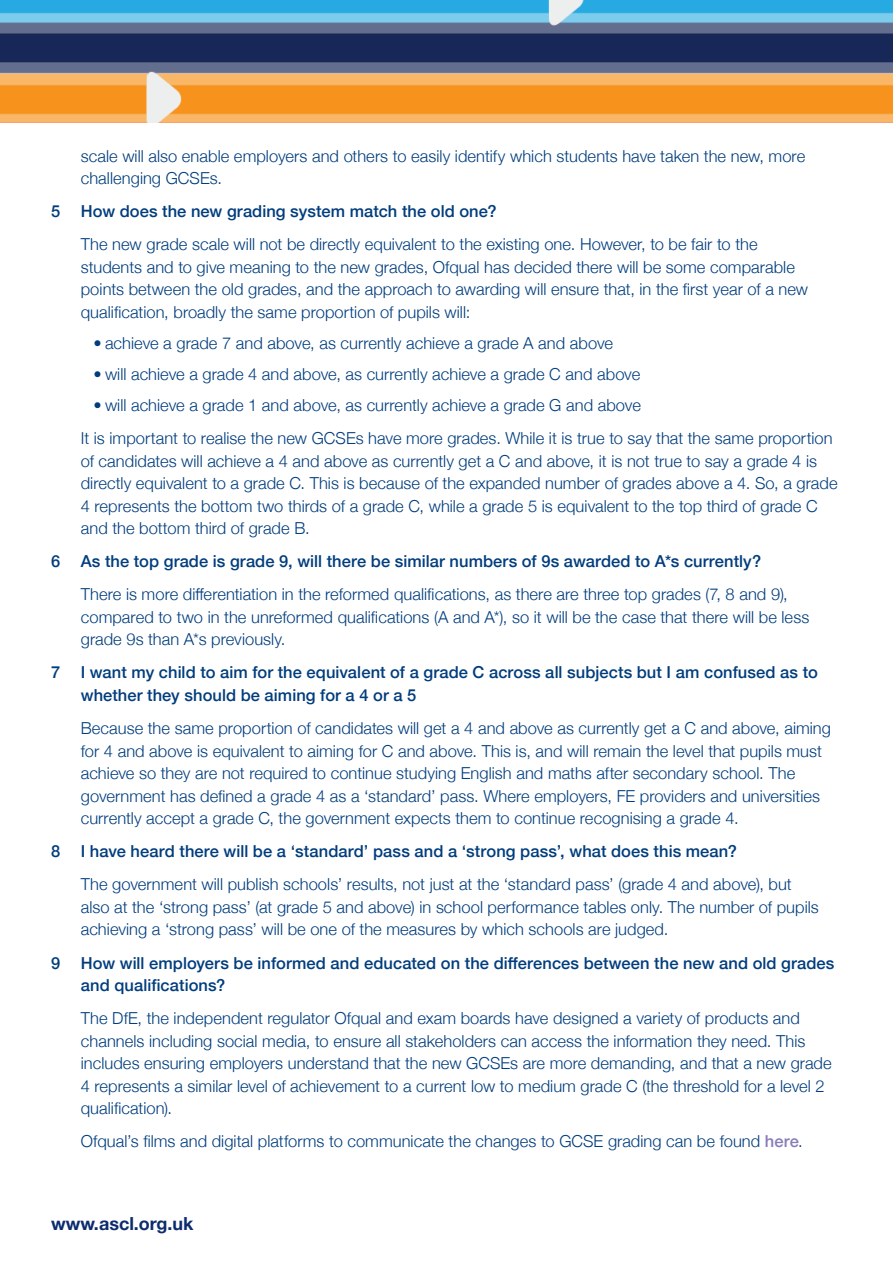
<style>
.page{position:relative;width:893px;height:1263px;background:#fff}
.page>*{position:absolute;margin:0;border:0;box-sizing:border-box;transform-origin:0 0}
.t1{font:700 18px "Helvetica Neue";color:#0d2c6e}
.t2{font:300 16.5px/22.5px "Helvetica Neue";letter-spacing:.005em;color:#013d7d}
.t3{font:500 16.5px/22.5px "Helvetica Neue";letter-spacing:.005em;color:#013d7d}
.s1{font-weight:500;color:#897db8}
</style>
<div class="page">
<img style="left:0;top:0;width:893px;height:123px">
<p class="t2" style="left:81px;top:143px;width:726px">scale will also enable employers and others to easily identify which students have taken the new, more challenging GCSEs.</p>
<p class="t3" style="left:51px;top:199px;width:447px">5 How does the new grading system match the old one?</p>
<p class="t2" style="left:81px;top:232px;width:729px">The new grade scale will not be directly equivalent to the existing one. However, to be fair to the students and to give meaning to the new grades, Ofqual has decided there will be some comparable points between the old grades, and the approach to awarding will ensure that, in the first year of a new qualification, broadly the same proportion of pupils will:</p>
<p class="t2" style="left:94px;top:331px;width:521px">• achieve a grade 7 and above, as currently achieve a grade A and above</p>
<p class="t2" style="left:94px;top:362px;width:548px">• will achieve a grade 4 and above, as currently achieve a grade C and above</p>
<p class="t2" style="left:94px;top:393px;width:549px">• will achieve a grade 1 and above, as currently achieve a grade G and above</p>
<p class="t2" style="left:81px;top:426px;width:758px">It is important to realise the new GCSEs have more grades. While it is true to say that the same proportion of candidates will achieve a 4 and above as currently get a C and above, it is not true to say a grade 4 is directly equivalent to a grade C. This is because of the expanded number of grades above a 4. So, a grade 4 represents the bottom two thirds of a grade C, while a grade 5 is equivalent to the top third of grade C and the bottom third of grade B.</p>
<p class="t3" style="left:51px;top:549px;width:712px">6 As the top grade is grade 9, will there be similar numbers of 9s awarded to A*s currently?</p>
<p class="t2" style="left:81px;top:582px;width:730px">There is more differentiation in the reformed qualifications, as there are three top grades (7, 8 and 9), compared to two in the unreformed qualifications (A and A*), so it will be the case that there will be less grade 9s than A*s previously.</p>
<p class="t3" style="left:81px;top:660px;width:738px;text-indent:-30px">7 I want my child to aim for the equivalent of a grade C across all subjects but I am confused as to whether they should be aiming for a 4 or a 5</p>
<p class="t2" style="left:81px;top:716px;width:752px">Because the same proportion of candidates will get a 4 and above as currently get a C and above, aiming for 4 and above is equivalent to aiming for C and above. This is, and will remain the level that pupils must achieve so they are not required to continue studying English and maths after secondary school. The government has defined a grade 4 as a ‘standard’ pass. Where employers, FE providers and universities currently accept a grade C, the government expects them to continue recognising a grade 4.</p>
<p class="t3" style="left:51px;top:839px;width:687px">8 I have heard there will be a ‘standard’ pass and a ‘strong pass’, what does this mean?</p>
<p class="t2" style="left:81px;top:872px;width:739px">The government will publish schools’ results, not just at the ‘standard pass’ (grade 4 and above), but also at the ‘strong pass’ (at grade 5 and above) in school performance tables only. The number of pupils achieving a ‘strong pass’ will be one of the measures by which schools are judged.</p>
<p class="t3" style="left:81px;top:950px;width:755px;text-indent:-30px">9 How will employers be informed and educated on the differences between the new and old grades and qualifications?</p>
<p class="t2" style="left:81px;top:1006px;width:752px">The DfE, the independent regulator Ofqual and exam boards have designed a variety of products and channels including social media, to ensure all stakeholders can access the information they need. This includes ensuring employers understand that the new GCSEs are more demanding, and that a new grade 4 represents a similar level of achievement to a current low to medium grade C (the threshold for a level 2 qualification).</p>
<p class="t2" style="left:81px;top:1129px;width:724px">Ofqual’s films and digital platforms to communicate the changes to GCSE grading can be found <span class="s1">here</span>.</p>
<p class="t1" style="left:51px;top:1209px;width:144px">www.ascl.org.uk</p>
</div>
